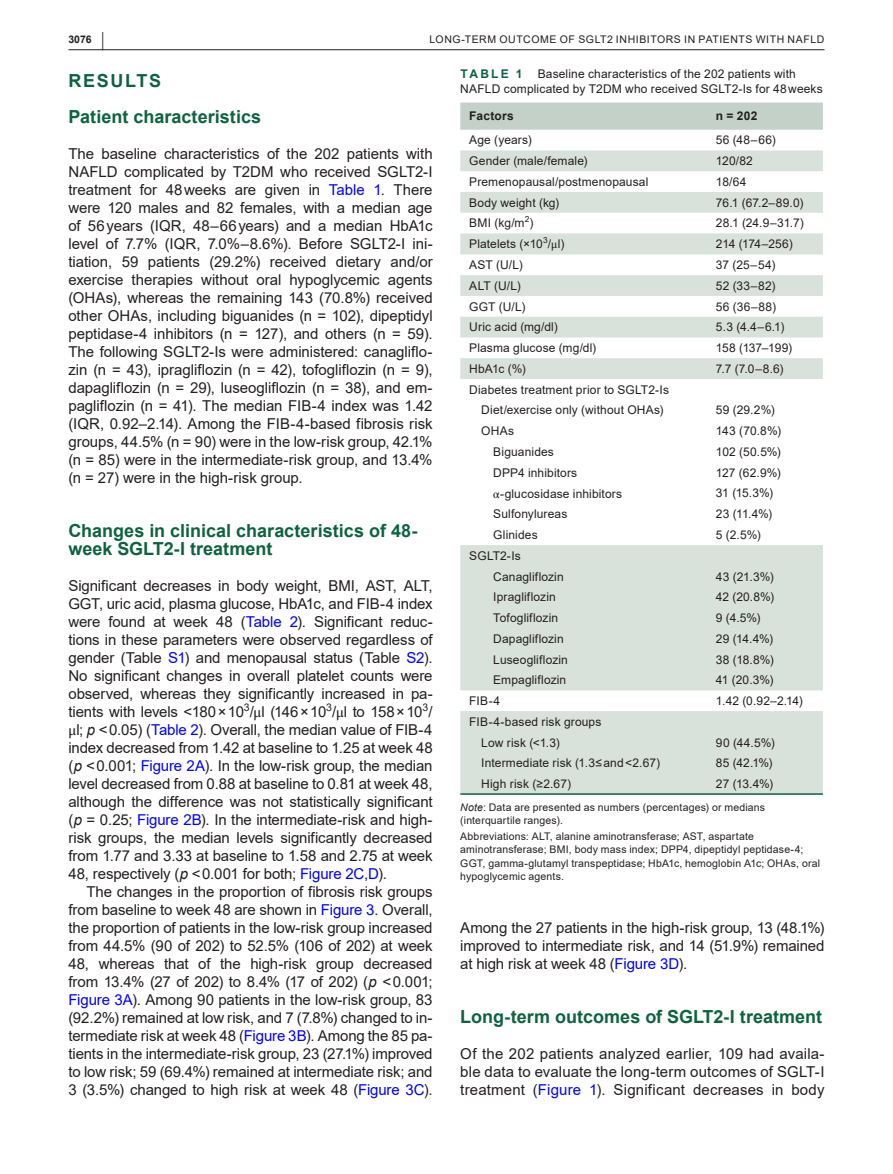
<style>
.page{position:relative;width:893px;height:1174px;background:#fff}
.page>*{position:absolute;margin:0;border:0;box-sizing:border-box;transform-origin:0 0}
.t1{font:700 18px/36px "Arial";color:#0d6341}
.t2{font:15px/18px "Arial";letter-spacing:-.01em;color:#231f20;text-align:justify}
.t3{font:12px/20.7px "Arial";letter-spacing:.01em;color:#231f20}
.t4{font:700 12px "Arial";letter-spacing:.015em;color:#231f20}
.t5{font:12px "Arial";letter-spacing:-.02em;color:#231f20}
.t6{font:12px "Arial";letter-spacing:-.015em;color:#231f20}
.t7{font:700 12px "Arial";letter-spacing:.185em;color:#0d6341}
.t8{font:10.5px/13.5px "Arial";letter-spacing:.015em;color:#231f20}
.t9{font:10.5px "Arial";letter-spacing:.055em;color:#231f20}
.t10{font:700 10.5px "Arial";color:#231f20}
.t11{font:8.4px "Arial";color:#231f20}
.s1{font-size:19.5px}
.s2{color:#00f}
.s3{font-family:"STIX"}
.s4{font-size:12px}
.s5{font-style:italic}
</style>
<div class="page">
<hr style="left:68px;top:49px;width:756px;height:1px;background:#231f20">
<svg style="left:460px;top:102px;width:363px;height:28px;background:#c5d2c9"></svg>
<svg style="left:460px;top:150px;width:363px;height:643px;fill:#d9e1db"></svg>
<hr style="left:460px;top:793px;width:247px;height:2px;background:#0d6341">
<hr style="left:707px;top:793px;width:116px;height:2px;background:#0d6341">
<p class="t10" style="left:68px;top:32px;width:37px">3076 <span class="s1">|</span></p>
<p class="t9" style="left:429px;top:32px;width:396px">LONG-TERM OUTCOME OF SGLT2 INHIBITORS IN PATIENTS WITH NAFLD</p>
<p class="t1" style="left:68px;top:63px;width:194px">RESULTS<br>Patient characteristics</p>
<p class="t2" style="left:68px;top:145px;width:366px">The baseline characteristics of the 202 patients with NAFLD complicated by T2DM who received SGLT2-I treatment for 48weeks are given in <span class="s2">Table 1</span>. There were 120 males and 82 females, with a median age of 56years (IQR, 48–66years) and a median HbA1c level of 7.7% (IQR, 7.0%–8.6%). Before SGLT2-I ini&shy;tiation, 59 patients (29.2%) received dietary and/or exercise therapies without oral hypoglycemic agents (OHAs), whereas the remaining 143 (70.8%) received other OHAs, including biguanides (n = 102), dipeptidyl peptidase-4 inhibitors (n = 127), and others (n = 59).<br>The following SGLT2-Is were administered: canagliflo&shy;zin (n = 43), ipragliflozin (n = 42), tofogliflozin (n = 9), dapagliflozin (n = 29), luseogliflozin (n = 38), and em&shy;pagliflozin (n = 41). The median FIB-4 index was 1.42 (IQR, 0.92–2.14). Among the FIB-4-based fibrosis risk groups, 44.5% (n = 90) were in the low-risk group, 42.1% (n = 85) were in the intermediate-risk group, and 13.4% (n = 27) were in the high-risk group.</p>
<p class="t1" style="left:68px;top:522px;width:351px;line-height:18px">Changes in clinical characteristics of 48- week SGLT2-I treatment</p>
<p class="t2" style="left:68px;top:577px;width:366px">Significant decreases in body weight, BMI, AST, ALT, GGT, uric acid, plasma glucose, HbA1c, and FIB-4 index were found at week 48 (<span class="s2">Table 2</span>). Significant reduc&shy;tions in these parameters were observed regardless of gender (Table <span class="s2">S1</span>) and menopausal status (Table <span class="s2">S2</span>).<br>No significant changes in overall platelet counts were observed, whereas they significantly increased in pa&shy;tients with levels &lt;180×10 /<span class="s3">μ</span>l (146×10 /<span class="s3">μ</span>l to 158×10 /</p>
<p class="t3" style="left:460px;top:66px;width:364px;line-height:15px;text-indent:77px">Baseline characteristics of the 202 patients with<br>NAFLD complicated by T2DM who received SGLT2-Is for 48weeks</p>
<p class="t4" style="left:469px;top:108px;width:46px">Factors</p>
<p class="t4" style="left:716px;top:108px;width:43px">n = 202</p>
<p class="t3" style="left:469px;top:130px;width:64px">Age (years)</p>
<p class="t3" style="left:716px;top:130px;width:61px">56 (48–66)</p>
<p class="t3" style="left:469px;top:151px;width:120px">Gender (male/female)</p>
<p class="t3" style="left:716px;top:151px;width:38px">120/82</p>
<p class="t3" style="left:469px;top:171px;width:181px">Premenopausal/postmenopausal</p>
<p class="t3" style="left:716px;top:171px;width:32px">18/64</p>
<p class="t3" style="left:469px;top:192px;width:91px">Body weight (kg)</p>
<p class="t3" style="left:716px;top:192px;width:89px">76.1 (67.2–89.0)</p>
<p class="t3" style="left:469px;top:213px;width:57px">BMI (kg/m</p>
<p class="t11" style="left:525px;top:213px;width:10px">2<span class="s4">)</span></p>
<p class="t3" style="left:716px;top:213px;width:89px">28.1 (24.9–31.7)</p>
<p class="t3" style="left:469px;top:234px;width:97px">Platelets (×10<sup>3</sup>/<span class="s3">μ</span>l)</p>
<p class="t5" style="left:716px;top:236px;width:78px">214 (174–256)</p>
<p class="t3" style="left:469px;top:254px;width:55px">AST (U/L)</p>
<p class="t3" style="left:716px;top:254px;width:61px">37 (25–54)</p>
<p class="t3" style="left:469px;top:275px;width:53px">ALT (U/L)</p>
<p class="t3" style="left:716px;top:275px;width:61px">52 (33–82)</p>
<p class="t3" style="left:469px;top:296px;width:58px">GGT (U/L)</p>
<p class="t3" style="left:716px;top:296px;width:62px">56 (36–88)</p>
<p class="t3" style="left:469px;top:317px;width:90px">Uric acid (mg/dl)</p>
<p class="t3" style="left:716px;top:317px;width:70px">5.3 (4.4–6.1)</p>
<p class="t3" style="left:469px;top:337px;width:128px">Plasma glucose (mg/dl)</p>
<p class="t6" style="left:716px;top:340px;width:78px">158 (137–199)</p>
<p class="t3" style="left:469px;top:358px;width:58px">HbA1c (%)</p>
<p class="t3" style="left:716px;top:358px;width:69px">7.7 (7.0–8.6)</p>
<p class="t3" style="left:469px;top:379px;width:201px;text-align:center">Diabetes treatment prior to SGLT2-Is<br>Diet/exercise only (without OHAs)</p>
<p class="t7" style="left:460px;top:65px;width:63px">TABLE 1</p>
<p class="t3" style="left:716px;top:400px;width:60px">59 (29.2%)</p>
<p class="t3" style="left:481px;top:420px;width:34px">OHAs</p>
<p class="t3" style="left:716px;top:420px;width:67px">143 (70.8%)</p>
<p class="t3" style="left:493px;top:441px;width:62px">Biguanides</p>
<p class="t3" style="left:716px;top:441px;width:67px">102 (50.5%)</p>
<p class="t3" style="left:493px;top:462px;width:85px">DPP4 inhibitors</p>
<p class="t3" style="left:716px;top:462px;width:66px">127 (62.9%)</p>
<p class="t3" style="left:493px;top:483px;width:130px"><span class="s3">α</span>-glucosidase inhibitors</p>
<p class="t3" style="left:716px;top:483px;width:59px">31 (15.3%)</p>
<p class="t3" style="left:493px;top:504px;width:76px">Sulfonylureas</p>
<p class="t3" style="left:716px;top:504px;width:58px">23 (11.4%)</p>
<p class="t3" style="left:493px;top:524px;width:46px">Glinides</p>
<p class="t3" style="left:716px;top:524px;width:46px">5 (2.5%)</p>
<p class="t3" style="left:493px;top:545px;width:72px;text-indent:-24px">SGLT2-Is<br>Canagliflozin</p>
<p class="t3" style="left:716px;top:566px;width:59px">43 (21.3%)</p>
<p class="t3" style="left:493px;top:586px;width:64px">Ipragliflozin</p>
<p class="t3" style="left:716px;top:586px;width:60px">42 (20.8%)</p>
<p class="t3" style="left:493px;top:607px;width:66px">Tofogliflozin</p>
<p class="t3" style="left:716px;top:607px;width:46px">9 (4.5%)</p>
<p class="t3" style="left:493px;top:628px;width:72px">Dapagliflozin</p>
<p class="t3" style="left:716px;top:628px;width:59px">29 (14.4%)</p>
<p class="t3" style="left:493px;top:649px;width:76px">Luseogliflozin</p>
<p class="t3" style="left:716px;top:649px;width:59px">38 (18.8%)</p>
<p class="t3" style="left:493px;top:669px;width:74px">Empagliflozin</p>
<p class="t3" style="left:716px;top:669px;width:59px">41 (20.3%)</p>
<p class="t3" style="left:469px;top:690px;width:32px">FIB-4</p>
<p class="t3" style="left:716px;top:690px;width:88px">1.42 (0.92–2.14)</p>
<p class="t3" style="left:481px;top:711px;width:122px;text-indent:-12px">FIB-4-based risk groups<br>Low risk (&lt;1.3)</p>
<p class="t8" style="left:244px;top:700px;width:7px">3</p>
<p class="t8" style="left:326px;top:700px;width:7px">3</p>
<p class="t8" style="left:423px;top:700px;width:7px">3</p>
<p class="t2" style="left:68px;top:721px;width:366px"><span class="s3">μ</span>l; <span class="s5">p</span> &lt;0.05) (<span class="s2">Table 2</span>). Overall, the median value of FIB-4 index decreased from 1.42 at baseline to 1.25 at week 48 (<span class="s5">p</span> &lt;0.001; <span class="s2">Figure 2A</span>). In the low-risk group, the median level decreased from 0.88 at baseline to 0.81 at week 48, although the difference was not statistically significant (<span class="s5">p</span> = 0.25; <span class="s2">Figure 2B</span>). In the intermediate-risk and high&shy;risk groups, the median levels significantly decreased from 1.77 and 3.33 at baseline to 1.58 and 2.75 at week 48, respectively (<span class="s5">p</span> &lt;0.001 for both; <span class="s2">Figure 2C,D</span>).</p>
<p class="t2" style="left:68px;top:883px;width:366px;text-indent:18px">The changes in the proportion of fibrosis risk groups from baseline to week 48 are shown in <span class="s2">Figure 3</span>. Overall, the proportion of patients in the low-risk group increased from 44.5% (90 of 202) to 52.5% (106 of 202) at week 48, whereas that of the high-risk group decreased from 13.4% (27 of 202) to 8.4% (17 of 202) (<span class="s5">p</span> &lt;0.001; <span class="s2">Figure 3A</span>). Among 90 patients in the low-risk group, 83 (92.2%) remained at low risk, and 7 (7.8%) changed to in&shy;termediate risk at week 48 (<span class="s2">Figure 3B</span>). Among the 85 pa&shy;tients in the intermediate-risk group, 23 (27.1%) improved to low risk; 59 (69.4%) remained at intermediate risk; and 3 (3.5%) changed to high risk at week 48 (<span class="s2">Figure 3C</span>).</p>
<p class="t3" style="left:716px;top:732px;width:60px">90 (44.5%)</p>
<p class="t3" style="left:481px;top:752px;width:180px">Intermediate risk (1.3≤and&lt;2.67)</p>
<p class="t3" style="left:716px;top:752px;width:58px">85 (42.1%)</p>
<p class="t3" style="left:481px;top:773px;width:91px">High risk (≥2.67)</p>
<p class="t3" style="left:716px;top:773px;width:59px">27 (13.4%)</p>
<p class="t8" style="left:460px;top:800px;width:306px"><span class="s5">Note</span>: Data are presented as numbers (percentages) or medians (interquartile ranges).</p>
<p class="t8" style="left:460px;top:829px;width:361px">Abbreviations: ALT, alanine aminotransferase; AST, aspartate aminotransferase; BMI, body mass index; DPP4, dipeptidyl peptidase-4; GGT, gamma-glutamyl transpeptidase; HbA1c, hemoglobin A1c; OHAs, oral hypoglycemic agents.</p>
<p class="t2" style="left:460px;top:919px;width:366px">Among the 27 patients in the high-risk group, 13 (48.1%) improved to intermediate risk, and 14 (51.9%) remained at high risk at week 48 (<span class="s2">Figure 3D</span>).</p>
<p class="t1" style="left:460px;top:999px;width:363px">Long-term outcomes of SGLT2-I treatment</p>
<p class="t2" style="left:460px;top:1045px;width:366px">Of the 202 patients analyzed earlier, 109 had availa&shy;ble data to evaluate the long-term outcomes of SGLT-I treatment (<span class="s2">Figure 1</span>). Significant decreases in body</p>
</div>
